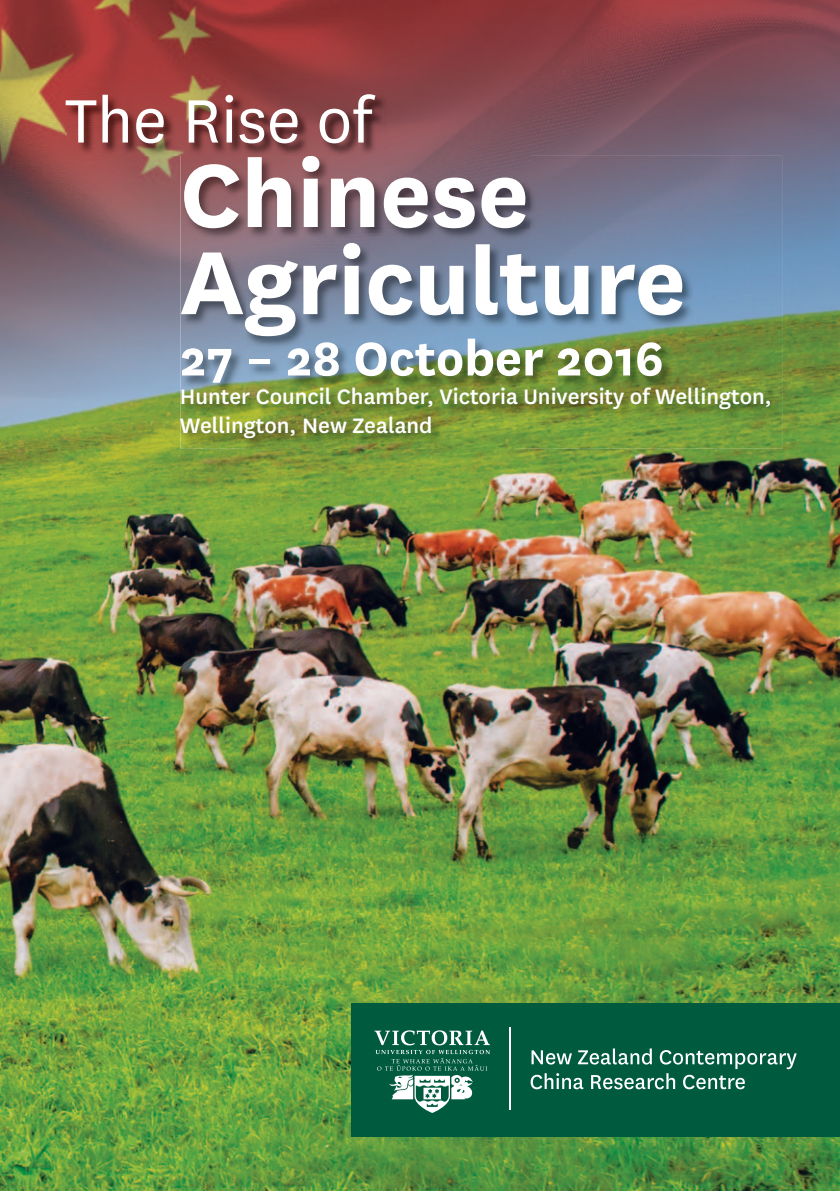
<style>
.page{position:relative;width:840px;height:1191px;background:#fff}
.page>*{position:absolute;margin:0;border:0;box-sizing:border-box;transform-origin:0 0}
.t1{font:700 104.6px/87px "National";color:#fff}
.t2{font:71.6px "National";color:#fff}
.t3{font:700 55.2px "National";color:#fff}
.t4{font:500 24.6px/28.6px "National";color:#fff}
</style>
<div class="page">
<img style="left:0;top:0;width:839px;height:1191px">
<img style="left:180px;top:156px;width:67px;height:293px">
<img style="left:514px;top:156px;width:267px;height:293px">
<img style="left:247px;top:228px;width:267px;height:221px">
<img style="left:184px;top:156px;width:344px;height:72px">
<img style="left:66px;top:95px;width:320px;height:60px">
<div style="left:351px;top:1003px;width:488px;height:133px;background:#005a3e"></div>
<svg style="left:374px;top:1030px;width:115px;height:83px"></svg>
<svg style="left:530px;top:1048px;width:266px;height:41px"></svg>
<hr style="left:509px;top:1027px;width:2px;height:83px;background:#fff">
<h2 class="t2" style="left:65px;top:74px;width:308px">The Rise of</h2>
<h1 class="t1" style="left:180px;top:144px;width:507px">Chinese<br>Agriculture</h1>
<h3 class="t3" style="left:180px;top:319px;width:485px">27 – 28 October 2016</h3>
<p class="t4" style="left:180px;top:381px;width:593px">Hunter Council Chamber, Victoria University of Wellington,<br>Wellington, New Zealand</p>
</div>
